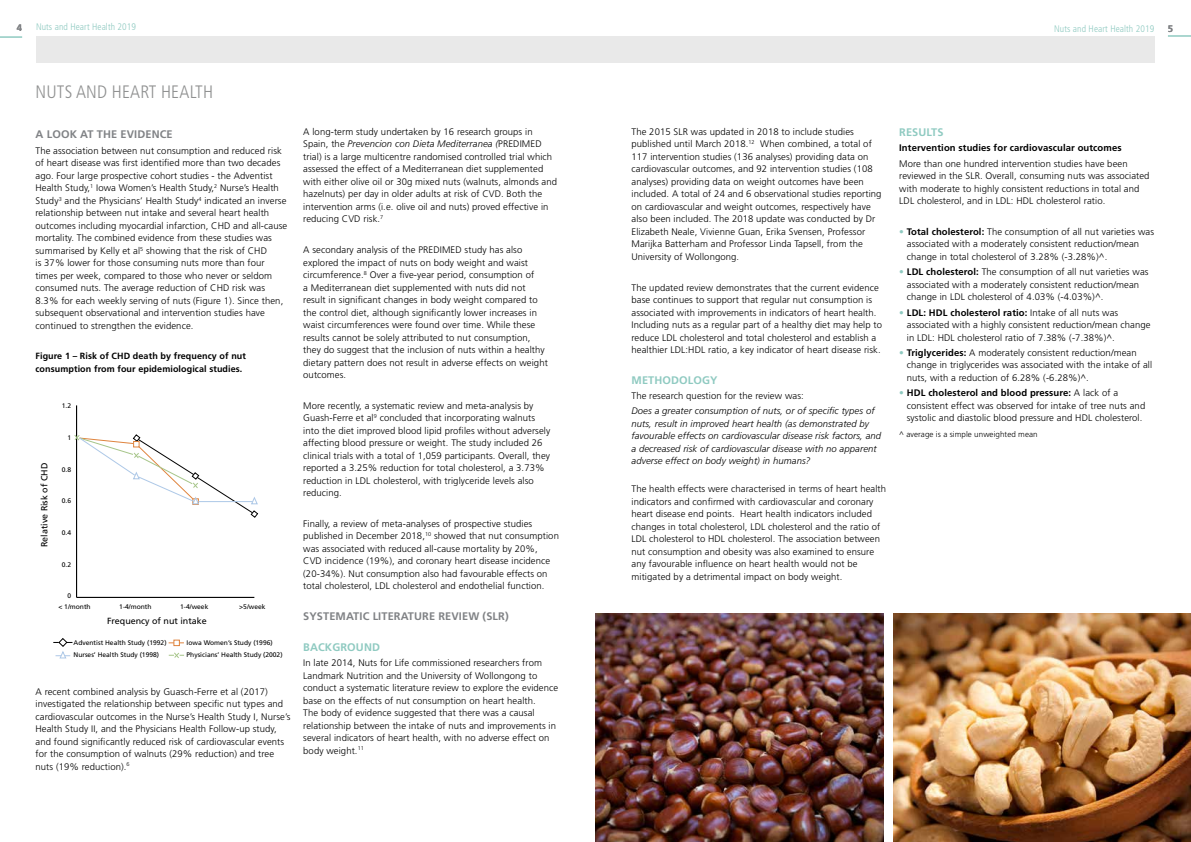
<style>
.page{position:relative;width:1191px;height:842px;background:#fff}
.page>*{position:absolute;margin:0;border:0;box-sizing:border-box;transform-origin:0 0}
.t1{font:300 condensed 18px "Frutiger";letter-spacing:.01em;color:#8f9090}
.t2{font:700 11px "Frutiger";letter-spacing:.01em;color:#808285}
.t3{font:700 11px "Frutiger";letter-spacing:.01em;color:#8fcac1}
.t4{font:300 9.5px/12.5px "Frutiger";letter-spacing:.01em;color:#000}
.t5{font:italic 300 9.5px/12.5px "Frutiger";letter-spacing:.01em;color:#000}
.t6{font:300 condensed 9.5px "Frutiger";letter-spacing:.01em;color:#8fcac1}
.t7{font:700 9.5px "Frutiger";letter-spacing:.01em;color:#000}
.t8{font:700 9.5px "Frutiger";color:#808285}
.t9{font:700 9px/12.5px "Frutiger";letter-spacing:.01em;color:#000}
.t10{font:8.9px "Frutiger";color:#000}
.t11{font:300 8px "Frutiger";letter-spacing:.01em;color:#000}
.t12{font:6.7px/11.4px "Frutiger";color:#000}
.s1{font-style:italic}
.s2{color:#8fcac1}
.s3{font-weight:700}
</style>
<div class="page">
<div style="left:36px;top:36px;width:1118px;height:27px;background:#e9e9e9"></div>
<svg style="left:1168px;top:35px;width:23px;height:1px"></svg>
<svg style="left:0;top:37px;width:22px;height:1px"></svg>
<img style="left:893px;top:613px;width:298px;height:229px">
<img style="left:595px;top:613px;width:288px;height:229px">
<hr style="left:76px;top:405px;width:1px;height:192px;background:#000">
<hr style="left:77px;top:597px;width:177px;height:1px;background:#000">
<svg style="left:74px;top:434px;width:184px;height:84px"></svg>
<svg style="left:169px;top:640px;width:15px;height:6px"></svg>
<svg style="left:169px;top:652px;width:15px;height:6px"></svg>
<svg style="left:53px;top:638px;width:19px;height:20px"></svg>
<p class="t8" style="left:17px;top:22px;width:7px">4</p>
<p class="t6" style="left:36px;top:22px;width:102px">Nuts and Heart Health 2019</p>
<p class="t6" style="left:1054px;top:23px;width:102px">Nuts and Heart Health 2019</p>
<p class="t8" style="left:1168px;top:23px;width:7px">5</p>
<h1 class="t1" style="left:36px;top:82px;width:179px">NUTS AND HEART HEALTH</h1>
<p class="t2" style="left:36px;top:128px;width:139px">A LOOK AT THE EVIDENCE</p>
<p class="t4" style="left:35px;top:144px;width:253px">The association between nut consumption and reduced risk of heart disease was first identified more than two decades ago. Four large prospective cohort studies - the Adventist Health Study,<sup>1</sup> Iowa Women’s Health Study,<sup>2</sup> Nurse’s Health Study<sup>3</sup> and the Physicians’ Health Study<sup>4</sup> indicated an inverse relationship between nut intake and several heart health outcomes including myocardial infarction, CHD and all-cause mortality. The combined evidence from these studies was summarised by Kelly et al<sup>5</sup> showing that the risk of CHD<br>is 37% lower for those consuming nuts more than four times per week, compared to those who never or seldom consumed nuts. The average reduction of CHD risk was 8.3% for each weekly serving of nuts (Figure 1). Since then, subsequent observational and intervention studies have continued to strengthen the evidence.</p>
<p class="t9" style="left:36px;top:350px;width:212px">Figure 1 – Risk of CHD death by frequency of nut consumption from four epidemiological studies.</p>
<p class="t12" style="left:62px;top:400px;width:11px">1.2</p>
<p class="t10" style="left:39px;top:547px;width:86px;rotate:-90deg">Relative Risk of CHD</p>
<p class="t12" style="left:67px;top:432px;width:5px">1</p>
<p class="t12" style="left:62px;top:464px;width:11px">0.8</p>
<p class="t12" style="left:62px;top:495px;width:11px">0.6</p>
<p class="t12" style="left:62px;top:527px;width:11px">0.4</p>
<p class="t12" style="left:62px;top:559px;width:11px">0.2</p>
<p class="t12" style="left:67px;top:590px;width:5px">0</p>
<p class="t12" style="left:58px;top:600px;width:34px">&lt; 1/month</p>
<p class="t12" style="left:119px;top:600px;width:34px">1-4/month</p>
<p class="t12" style="left:180px;top:600px;width:30px">1-4/week</p>
<p class="t12" style="left:239px;top:600px;width:28px">&gt;5/week</p>
<p class="t10" style="left:107px;top:616px;width:101px">Frequency of nut intake</p>
<p class="t12" style="left:73px;top:637px;width:95px">Adventist Health Study (1992)<br>Nurses’ Health Study (1998)</p>
<p class="t12" style="left:186px;top:637px;width:98px">Iowa Women’s Study (1996)<br>Physicians’ Health Study (2002)</p>
<p class="t4" style="left:36px;top:685px;width:256px">A recent combined analysis by Guasch-Ferre et al (2017) investigated the relationship between specific nut types and cardiovascular outcomes in the Nurse’s Health Study I, Nurse’s Health Study II, and the Physicians Health Follow-up study, and found significantly reduced risk of cardiovascular events for the consumption of walnuts (29% reduction) and tree nuts (19% reduction).<sup>6</sup></p>
<p class="t4" style="left:303px;top:125px;width:255px">A long-term study undertaken by 16 research groups in Spain, the <span class="s1">Prevencion con Dieta Mediterranea (</span>PREDIMED trial) is a large multicentre randomised controlled trial which assessed the effect of a Mediterranean diet supplemented with either olive oil or 30g mixed nuts (walnuts, almonds and hazelnuts) per day in older adults at risk of CVD. Both the intervention arms (i.e. olive oil and nuts) proved effective in reducing CVD risk.<sup>7</sup></p>
<p class="t4" style="left:303px;top:243px;width:246px">A secondary analysis of the PREDIMED study has also explored the impact of nuts on body weight and waist circumference.<sup>8</sup> Over a five-year period, consumption of<br>a Mediterranean diet supplemented with nuts did not result in significant changes in body weight compared to the control diet, although significantly lower increases in waist circumferences were found over time. While these results cannot be solely attributed to nut consumption, they do suggest that the inclusion of nuts within a healthy dietary pattern does not result in adverse effects on weight outcomes.</p>
<p class="t4" style="left:303px;top:399px;width:249px">More recently, a systematic review and meta-analysis by Guash-Ferre et al<sup>9</sup> concluded that incorporating walnuts into the diet improved blood lipid profiles without adversely affecting blood pressure or weight. The study included 26 clinical trials with a total of 1,059 participants. Overall, they reported a 3.25% reduction for total cholesterol, a 3.73% reduction in LDL cholesterol, with triglyceride levels also reducing.</p>
<p class="t4" style="left:303px;top:517px;width:257px">Finally, a review of meta-analyses of prospective studies published in December 2018,<sup>10</sup> showed that nut consumption was associated with reduced all-cause mortality by 20%,<br>CVD incidence (19%), and coronary heart disease incidence (20-34%). Nut consumption also had favourable effects on total cholesterol, LDL cholesterol and endothelial function.</p>
<p class="t2" style="left:303px;top:610px;width:207px">SYSTEMATIC LITERATURE REVIEW (SLR)</p>
<p class="t3" style="left:303px;top:640px;width:78px">BACKGROUND</p>
<p class="t4" style="left:303px;top:656px;width:256px">In late 2014, Nuts for Life commissioned researchers from Landmark Nutrition and the University of Wollongong to conduct a systematic literature review to explore the evidence base on the effects of nut consumption on heart health.<br>The body of evidence suggested that there was a causal relationship between the intake of nuts and improvements in several indicators of heart health, with no adverse effect on body weight.<sup>11</sup></p>
<p class="t4" style="left:631px;top:125px;width:251px">The 2015 SLR was updated in 2018 to include studies published until March 2018.<sup>12</sup> When combined, a total of 117 intervention studies (136 analyses) providing data on cardiovascular outcomes, and 92 intervention studies (108 analyses) providing data on weight outcomes have been included. A total of 24 and 6 observational studies reporting on cardiovascular and weight outcomes, respectively have also been included. The 2018 update was conducted by Dr Elizabeth Neale, Vivienne Guan, Erika Svensen, Professor Marijka Batterham and Professor Linda Tapsell, from the University of Wollongong.</p>
<p class="t4" style="left:631px;top:281px;width:252px">The updated review demonstrates that the current evidence base continues to support that regular nut consumption is associated with improvements in indicators of heart health.<br>Including nuts as a regular part of a healthy diet may help to reduce LDL cholesterol and total cholesterol and establish a healthier LDL:HDL ratio, a key indicator of heart disease risk.</p>
<p class="t3" style="left:631px;top:373px;width:88px">METHODOLOGY</p>
<p class="t4" style="left:631px;top:389px;width:174px">The research question for the review was:</p>
<p class="t5" style="left:631px;top:405px;width:251px">Does a greater consumption of nuts, or of specific types of nuts, result in improved heart health (as demonstrated by favourable effects on cardiovascular disease risk factors, and a decreased risk of cardiovascular disease with no apparent adverse effect on body weight) in humans?</p>
<p class="t4" style="left:631px;top:483px;width:256px">The health effects were characterised in terms of heart health indicators and confirmed with cardiovascular and coronary heart disease end points. Heart health indicators included changes in total cholesterol, LDL cholesterol and the ratio of LDL cholesterol to HDL cholesterol. The association between nut consumption and obesity was also examined to ensure any favourable influence on heart health would not be mitigated by a detrimental impact on body weight.</p>
<p class="t3" style="left:899px;top:126px;width:46px">RESULTS</p>
<p class="t7" style="left:899px;top:142px;width:224px">Intervention studies for cardiovascular outcomes</p>
<p class="t4" style="left:899px;top:157px;width:252px">More than one hundred intervention studies have been reviewed in the SLR. Overall, consuming nuts was associated with moderate to highly consistent reductions in total and LDL cholesterol, and in LDL: HDL cholesterol ratio.</p>
<p class="t4" style="left:906px;top:225px;width:249px;text-indent:-8px"><span class="s2">•</span> <span class="s3">Total cholesterol:</span> The consumption of all nut varieties was associated with a moderately consistent reduction/mean change in total cholesterol of 3.28% (-3.28%)^.</p>
<p class="t4" style="left:906px;top:266px;width:243px;text-indent:-8px"><span class="s2">•</span> <span class="s3">LDL cholesterol:</span> The consumption of all nut varieties was associated with a moderately consistent reduction/mean change in LDL cholesterol of 4.03% (-4.03%)^.</p>
<p class="t4" style="left:906px;top:306px;width:245px;text-indent:-8px"><span class="s2">•</span> <span class="s3">LDL: HDL cholesterol ratio:</span> Intake of all nuts was associated with a highly consistent reduction/mean change in LDL: HDL cholesterol ratio of 7.38% (-7.38%)^.</p>
<p class="t4" style="left:906px;top:346px;width:247px;text-indent:-8px"><span class="s2">•</span> <span class="s3">Triglycerides:</span> A moderately consistent reduction/mean change in triglycerides was associated with the intake of all nuts, with a reduction of 6.28% (-6.28%)^.</p>
<p class="t4" style="left:906px;top:387px;width:240px;text-indent:-8px"><span class="s2">•</span> <span class="s3">HDL cholesterol and blood pressure:</span> A lack of a consistent effect was observed for intake of tree nuts and systolic and diastolic blood pressure and HDL cholesterol.</p>
<p class="t11" style="left:899px;top:429px;width:140px">^ average is a simple unweighted mean</p>
</div>
